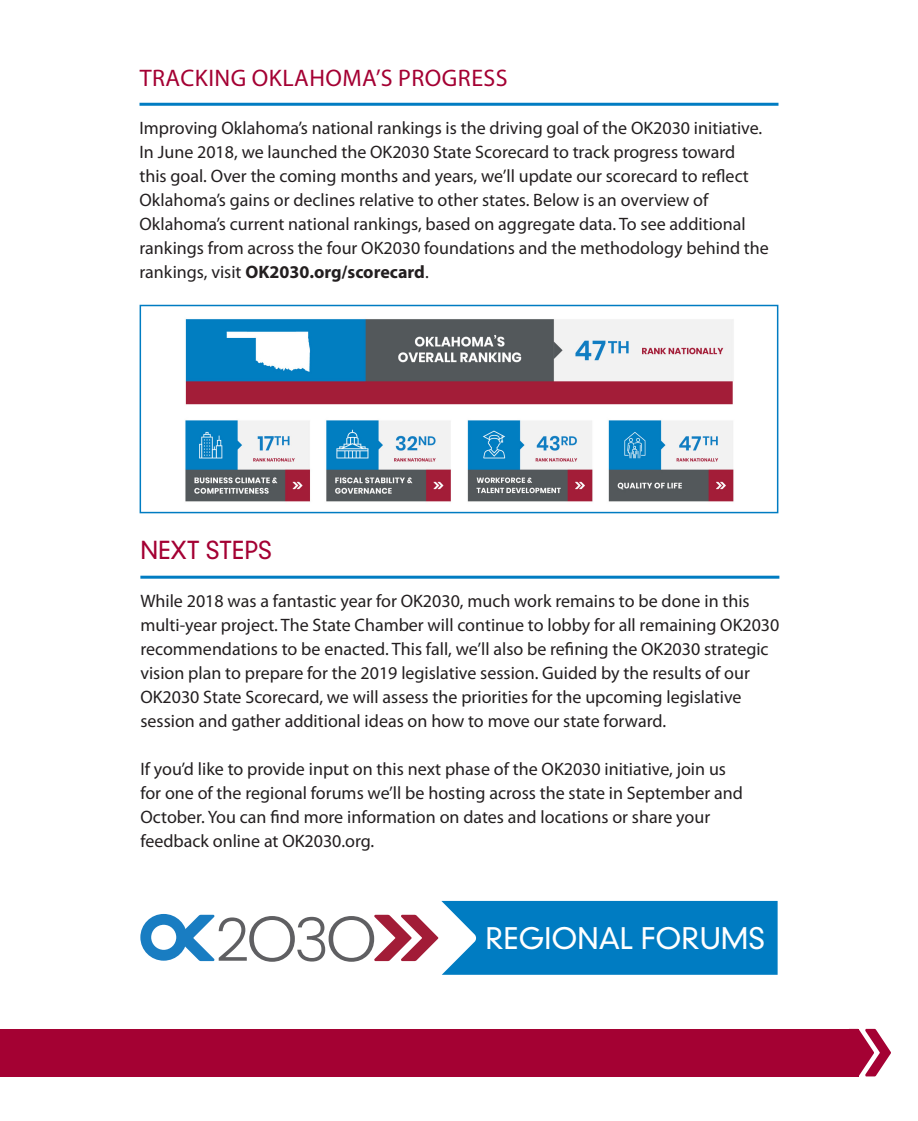
<style>
.page{position:relative;width:918px;height:1121px;background:#fff}
.page>*{position:absolute;margin:0;border:0;box-sizing:border-box;transform-origin:0 0}
.t1{font:300 28.65px "DIN Neuzeit Grotesk Std";color:#fff}
.Body_Text{font:24px "Myriad Pro";letter-spacing:.02em;color:#a40133}
.Body_Text-2{font:300 24px "DIN Neuzeit Grotesk Std";color:#a40133}
.Body_Text-3{font:18px/24px "Myriad Pro";color:#231f20}
.s1{font-weight:700}
</style>
<div class="page">
<hr style="left:140px;top:103px;width:638px;height:3px;background:#007cc2">
<hr style="left:140px;top:575px;width:639px;height:3px;background:#007cc2">
<div style="left:0;top:1028px;width:858px;height:48px;background:#a40133"></div>
<svg style="left:848px;top:1028px;width:43px;height:48px"></svg>
<div style="left:852px;top:1040px;width:12px;height:22px;background:#a40133"></div>
<img style="left:185px;top:319px;width:549px;height:183px">
<div style="left:140px;top:305px;width:638px;height:208px;border:2px solid #007cc2"></div>
<svg style="left:140px;top:901px;width:638px;height:73px"></svg>
<p class="Body_Text" style="left:140px;top:63px;width:370px">TRACKING OKLAHOMA’S PROGRESS</p>
<p class="Body_Text-3" style="left:140px;top:115px;width:631px">Improving Oklahoma’s national rankings is the driving goal of the OK2030 initiative.<br>In June 2018, we launched the OK2030 State Scorecard to track progress toward<br>this goal. Over the coming months and years, we’ll update our scorecard to reflect Oklahoma’s gains or declines relative to other states. Below is an overview of Oklahoma’s current national rankings, based on aggregate data. To see additional rankings from across the four OK2030 foundations and the methodology behind the rankings, visit <span class="s1">OK2030.org/scorecard</span>.</p>
<p class="Body_Text-2" style="left:140px;top:535px;width:133px">NEXT STEPS</p>
<p class="Body_Text-3" style="left:140px;top:588px;width:640px">While 2018 was a fantastic year for OK2030, much work remains to be done in this multi-year project. The State Chamber will continue to lobby for all remaining OK2030 recommendations to be enacted. This fall, we’ll also be refining the OK2030 strategic vision plan to prepare for the 2019 legislative session. Guided by the results of our OK2030 State Scorecard, we will assess the priorities for the upcoming legislative session and gather additional ideas on how to move our state forward.</p>
<p class="Body_Text-3" style="left:140px;top:756px;width:604px">If you’d like to provide input on this next phase of the OK2030 initiative, join us for one of the regional forums we’ll be hosting across the state in September and October. You can find more information on dates and locations or share your feedback online at OK2030.org.</p>
<p class="t1" style="left:485px;top:921px;width:281px">REGIONAL FORUMS</p>
</div>
